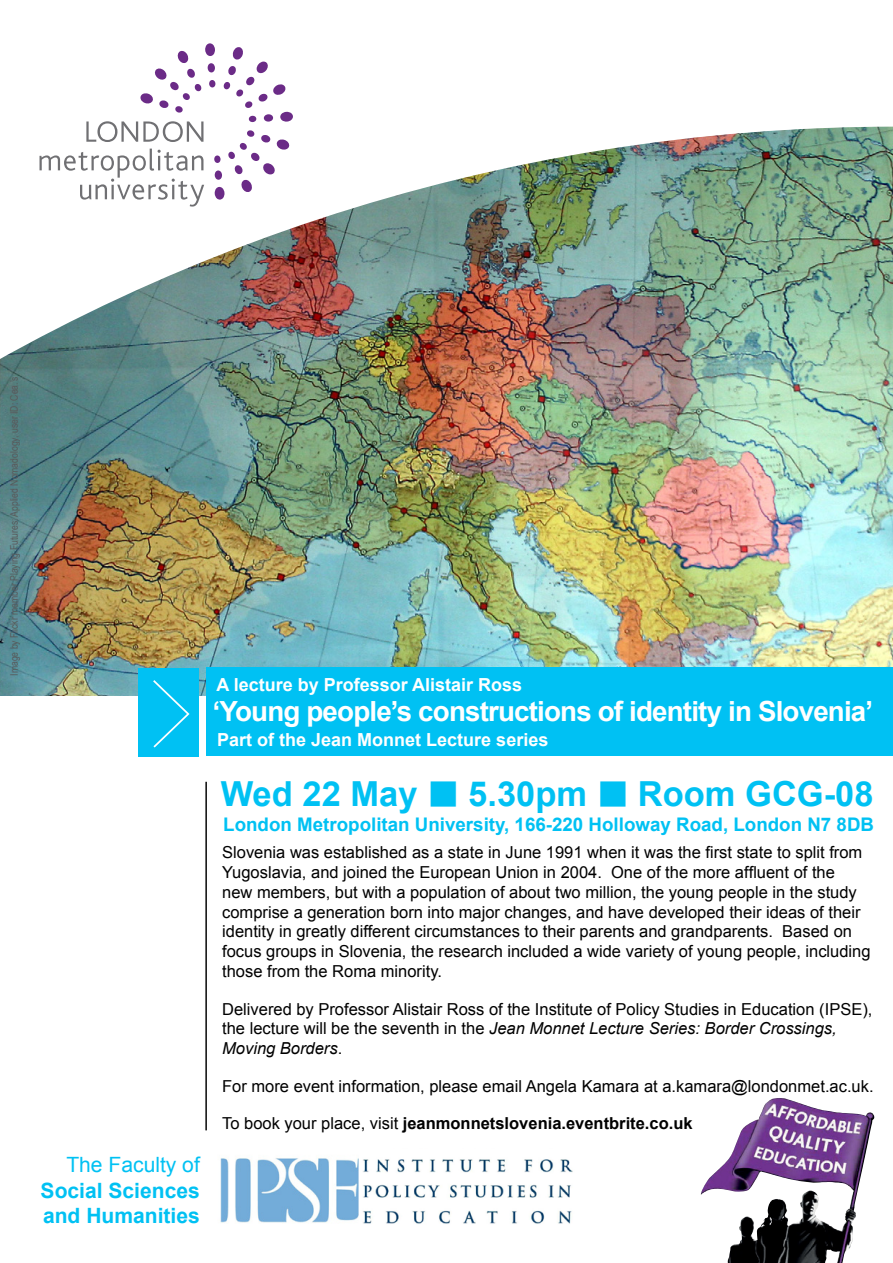
<style>
.page{position:relative;width:893px;height:1263px;background:#fff}
.page>*{position:absolute;margin:0;border:0;box-sizing:border-box;transform-origin:0 0}
.t1{font:700 34.5px "Arial";color:#00c1f3}
.t2{font:700 27.75px "Arial";letter-spacing:-.03em;color:#fff}
.t3{font:700 21px/25.2px "Arial";color:#00c1f3}
.t4{font:21px "Arial";color:#00c1f3}
.t5{font:700 18.75px "Arial";color:#00c1f3}
.t6{font:700 18px "Arial";color:#fff}
.t7{font:16.5px/19.8px "Arial";color:#000}
.t8{font:700 16.5px "Arial";color:#000}
.t9{font:10.5px "Arial Narrow";color:#58595b}
.s1{font-style:italic}
.s2{font-weight:400}
</style>
<div class="page">
<img style="left:0;top:126px;width:893px;height:1137px">
<svg style="left:38px;top:43px;width:256px;height:164px"></svg>
<img style="left:701px;top:1099px;width:152px;height:141px">
<div style="left:207px;top:668px;width:686px;height:88px;background:#00c1f3"></div>
<hr style="left:205px;top:782px;width:2px;height:348px;background:#000">
<div style="left:138px;top:668px;width:61px;height:88px;background:#00c1f3"></div>
<svg style="left:153px;top:680px;width:37px;height:68px"></svg>
<img style="left:207px;top:1149px;width:169px;height:77px">
<img style="left:359px;top:1148px;width:234px;height:77px">
<p class="t9" style="left:6px;top:676px;width:301px;rotate:-90deg">Image by Flickr member Playing Futures: Applied Nomadology, user ID: Cea.’s</p>
<p class="t4" style="left:66px;top:1151px;width:135px">The Faculty of</p>
<p class="t3" style="left:41px;top:1178px;width:161px">Social Sciences and Humanities</p>
<p class="t6" style="left:216px;top:673px;width:307px">A lecture by Professor Alistair Ross</p>
<h2 class="t2" style="left:213px;top:693px;width:662px">‘Young people’s constructions of identity in Slovenia’</h2>
<p class="t6" style="left:217px;top:727px;width:333px">Part of the Jean Monnet Lecture series</p>
<h1 class="t1" style="left:221px;top:771px;width:654px">Wed 22 May ■ 5.30pm ■ Room GCG-08</h1>
<p class="t5" style="left:223px;top:812px;width:652px">London Metropolitan University, 166-220 Holloway Road, London N7 8DB</p>
<p class="t7" style="left:222px;top:843px;width:650px">Slovenia was established as a state in June 1991 when it was the first state to split from Yugoslavia, and joined the European Union in 2004. One of the more affluent of the<br>new members, but with a population of about two million, the young people in the study comprise a generation born into major changes, and have developed their ideas of their identity in greatly different circumstances to their parents and grandparents. Based on focus groups in Slovenia, the research included a wide variety of young people, including those from the Roma minority.</p>
<p class="t7" style="left:222px;top:999px;width:652px">Delivered by Professor Alistair Ross of the Institute of Policy Studies in Education (IPSE), the lecture will be the seventh in the <span class="s1">Jean Monnet Lecture Series: Border Crossings,<br>Moving Borders</span>.</p>
<p class="t7" style="left:222px;top:1076px;width:653px">For more event information, please email Angela Kamara at a.kamara@londonmet.ac.uk.</p>
<p class="t8" style="left:222px;top:1112px;width:472px"><span class="s2">To book your place, visit</span> jeanmonnetslovenia.eventbrite.co.uk</p>
</div>
